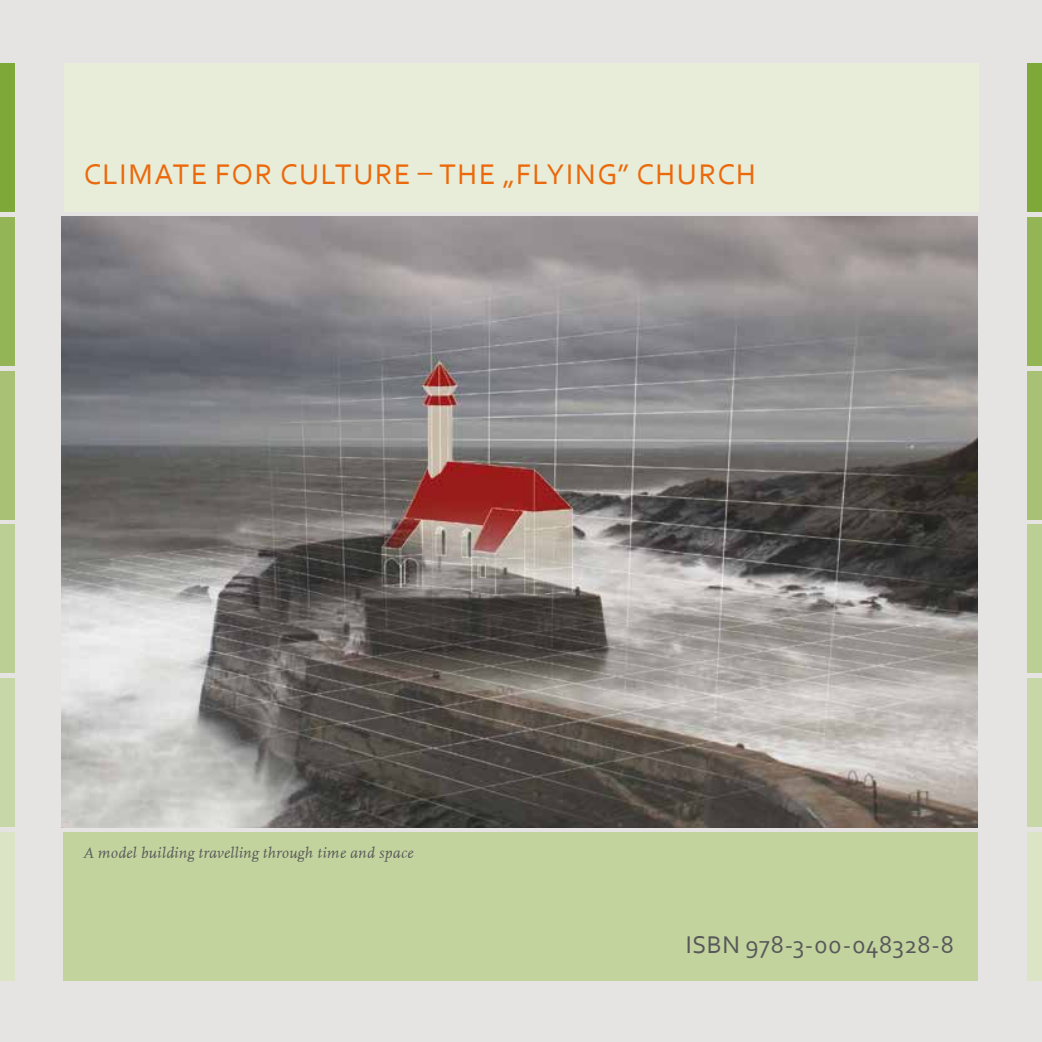
<style>
.page{position:relative;width:1042px;height:1042px;background:#e6e3e3}
.page>*{position:absolute;margin:0;border:0;box-sizing:border-box;transform-origin:0 0}
.t1{font:29.75px "Corbel";letter-spacing:.045em;color:#eb690b}
.t2{font:25.38px "Corbel";letter-spacing:.015em;color:#58585a}
.t3{font:italic 15.75px "FF Scala";letter-spacing:.02em;color:#58585a}
</style>
<div class="page">
<div style="left:1027px;top:63px;width:15px;height:149px;background:#7ea938"></div>
<div style="left:0;top:63px;width:15px;height:149px;background:#7ea938"></div>
<div style="left:1027px;top:217px;width:15px;height:149px;background:#94b556"></div>
<div style="left:0;top:217px;width:15px;height:149px;background:#94b556"></div>
<div style="left:1027px;top:371px;width:15px;height:148px;background:#a8c174"></div>
<div style="left:0;top:371px;width:15px;height:148px;background:#a8c174"></div>
<div style="left:1027px;top:524px;width:15px;height:149px;background:#bbce93"></div>
<div style="left:0;top:524px;width:15px;height:149px;background:#bbce93"></div>
<div style="left:1027px;top:678px;width:15px;height:149px;background:#c8d7a7"></div>
<div style="left:0;top:678px;width:15px;height:149px;background:#c8d7a7"></div>
<div style="left:1027px;top:832px;width:15px;height:149px;background:#dbe4c5"></div>
<div style="left:0;top:832px;width:15px;height:149px;background:#dbe4c5"></div>
<img style="left:62px;top:217px;width:915px;height:610px">
<div style="left:63px;top:832px;width:914px;height:149px;background:#c2d39d"></div>
<div style="left:64px;top:63px;width:915px;height:149px;background:#e7edd9"></div>
<h1 class="t1" style="left:84px;top:155px;width:37px">CLIMATE</h1>
<h1 class="t1" style="left:215px;top:155px;width:103px">FOR CULTURE</h1>
<h1 class="t1" style="left:418px;top:155px;width:41px">– THE</h1>
<h1 class="t1" style="left:503px;top:155px;width:31px">„FLYING</h1>
<h1 class="t1" style="left:618px;top:155px;width:58px">” CHURCH</h1>
<p class="t3" style="left:83px;top:844px;width:332px">A model building travelling through time and space</p>
<h2 class="t2" style="left:686px;top:928px;width:269px">ISBN 978-3-00-048328-8</h2>
</div>
